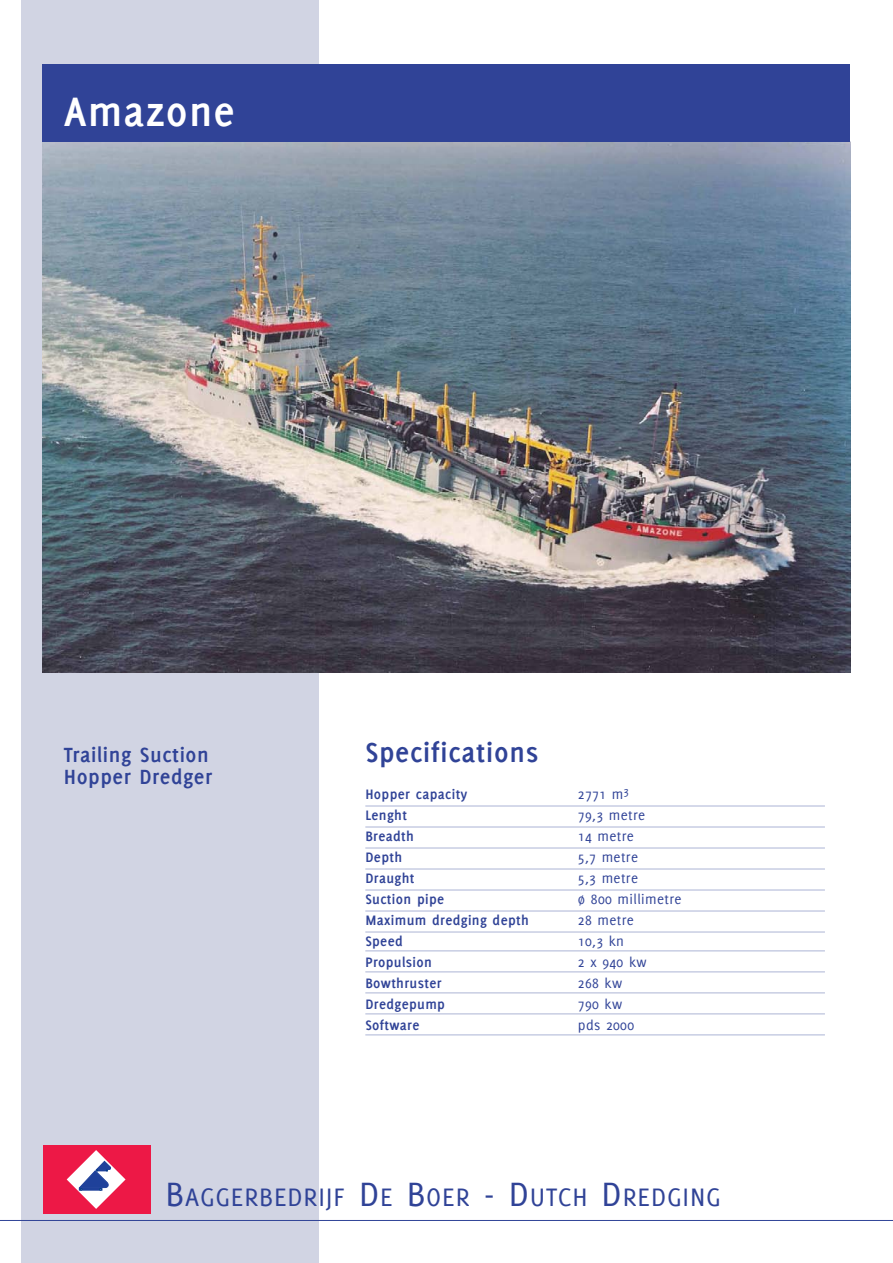
<style>
.page{position:relative;width:893px;height:1263px;background:#fff}
.page>*{position:absolute;margin:0;border:0;box-sizing:border-box;transform-origin:0 0}
.t1{font:700 45px "Delicious";letter-spacing:.025em;color:#fff}
.t2{font:700 30px "Delicious";letter-spacing:.025em;color:#304397}
.t3{font:27.75px "Delicious";letter-spacing:.035em;color:#304397}
.t4{font:700 22.5px/22.5px "Delicious";letter-spacing:.025em;color:#304397}
.t5{font:700 15px "Delicious";letter-spacing:.025em;color:#304397}
.t6{font:15px "Delicious";letter-spacing:.025em;color:#304397}
.s1{font-size:36.9px}
</style>
<div class="page">
<div style="left:21px;top:0;width:298px;height:1263px;background:#d1d4e3"></div>
<img style="left:43px;top:142px;width:807px;height:531px">
<div style="left:43px;top:1145px;width:107px;height:69px;background:#ed1846"></div>
<svg style="left:67px;top:1150px;width:59px;height:59px"></svg>
<hr style="left:365px;top:806px;width:460px;height:1px;background:#acb4d5">
<hr style="left:365px;top:827px;width:460px;height:1px;background:#acb4d5">
<hr style="left:365px;top:848px;width:460px;height:1px;background:#acb4d5">
<hr style="left:365px;top:869px;width:460px;height:1px;background:#acb4d5">
<hr style="left:365px;top:890px;width:460px;height:1px;background:#acb4d5">
<hr style="left:365px;top:911px;width:460px;height:1px;background:#acb4d5">
<hr style="left:365px;top:932px;width:460px;height:1px;background:#acb4d5">
<hr style="left:365px;top:951px;width:460px;height:1px;background:#acb4d5">
<hr style="left:365px;top:972px;width:460px;height:1px;background:#acb4d5">
<hr style="left:365px;top:993px;width:460px;height:1px;background:#acb4d5">
<hr style="left:365px;top:1014px;width:460px;height:1px;background:#acb4d5">
<hr style="left:365px;top:1035px;width:460px;height:1px;background:#acb4d5">
<hr style="left:0;top:1220px;width:893px;height:1px;background:#304397">
<div style="left:43px;top:64px;width:807px;height:78px;background:#304397"></div>
<h1 class="t1" style="left:64px;top:95px;width:172px">Amazone</h1>
<h3 class="t4" style="left:64px;top:745px;width:150px">Trailing Suction<br>Hopper Dredger</h3>
<h2 class="t2" style="left:365px;top:741px;width:174px">Specifications</h2>
<p class="t5" style="left:365px;top:789px;width:104px">Hopper capacity</p>
<p class="t6" style="left:578px;top:789px;width:53px">2771 m<sup>3</sup></p>
<p class="t5" style="left:365px;top:810px;width:43px">Lenght</p>
<p class="t6" style="left:578px;top:810px;width:69px">79,3 metre</p>
<p class="t5" style="left:365px;top:831px;width:50px">Breadth</p>
<p class="t6" style="left:578px;top:831px;width:58px">14 metre</p>
<p class="t5" style="left:365px;top:852px;width:38px">Depth</p>
<p class="t6" style="left:578px;top:852px;width:62px">5,7 metre</p>
<p class="t5" style="left:365px;top:873px;width:51px">Draught</p>
<p class="t6" style="left:578px;top:873px;width:62px">5,3 metre</p>
<p class="t5" style="left:365px;top:894px;width:80px">Suction pipe</p>
<p class="t6" style="left:578px;top:894px;width:105px">ø 800 millimetre</p>
<p class="t5" style="left:365px;top:915px;width:165px">Maximum dredging depth</p>
<p class="t6" style="left:578px;top:915px;width:58px">28 metre</p>
<p class="t5" style="left:365px;top:936px;width:39px">Speed</p>
<p class="t6" style="left:578px;top:936px;width:48px">10,3 kn</p>
<p class="t5" style="left:365px;top:957px;width:68px">Propulsion</p>
<p class="t6" style="left:578px;top:957px;width:70px">2 x 940 kw</p>
<p class="t5" style="left:365px;top:978px;width:78px">Bowthruster</p>
<p class="t6" style="left:578px;top:978px;width:46px">268 kw</p>
<p class="t5" style="left:365px;top:999px;width:81px">Dredgepump</p>
<p class="t6" style="left:578px;top:999px;width:46px">790 kw</p>
<p class="t5" style="left:365px;top:1020px;width:56px">Software</p>
<p class="t6" style="left:578px;top:1020px;width:58px">pds 2000</p>
<h3 class="t3" style="left:166px;top:1187px;width:557px"><span class="s1">B</span>AGGERBEDRIJF <span class="s1">D</span>E <span class="s1">B</span>OER <span class="s1">- D</span>UTCH <span class="s1">D</span>REDGING</h3>
</div>
